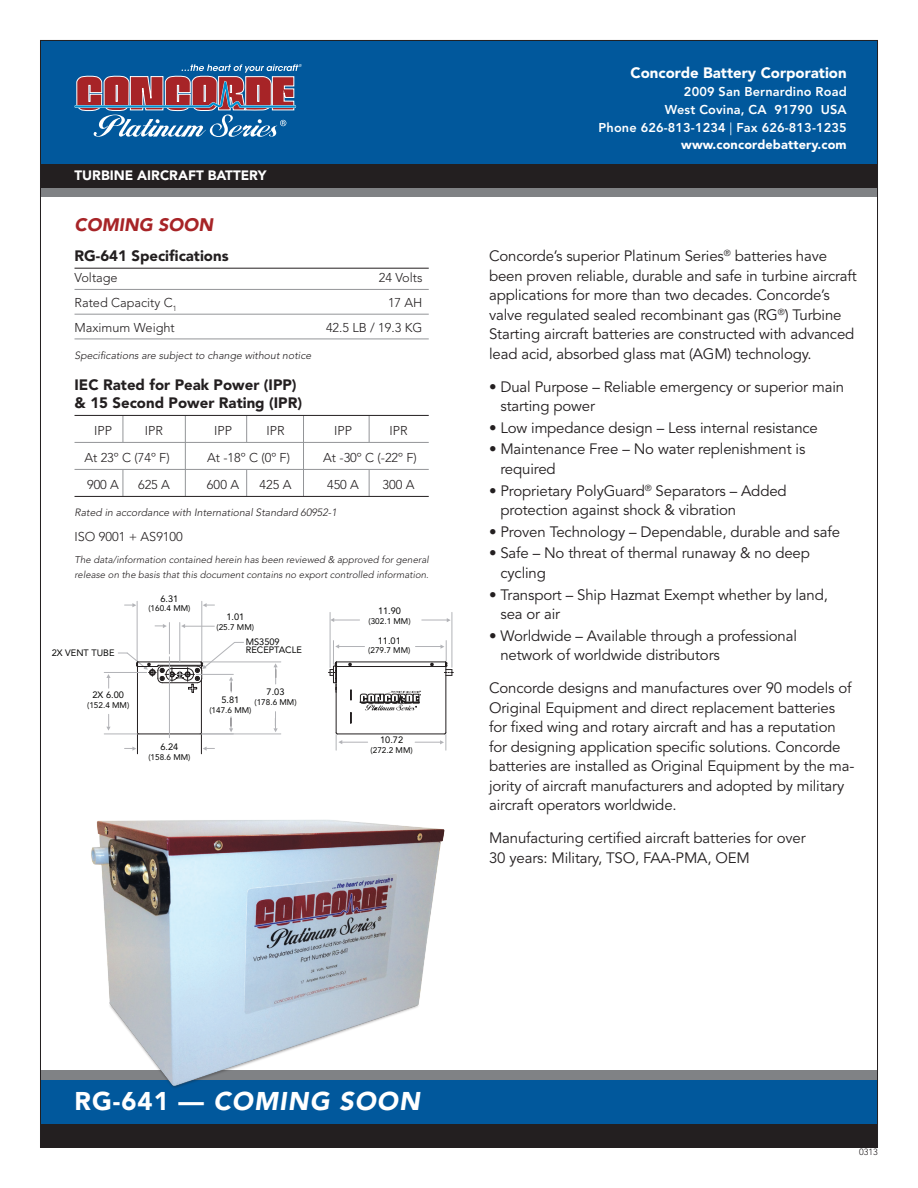
<style>
.page{position:relative;width:918px;height:1188px;background:#fff}
.page>*{position:absolute;margin:0;border:0;box-sizing:border-box;transform-origin:0 0}
.t1{font:italic 900 25.5px "Avenir LT Std";letter-spacing:.04em;color:#fff}
.t2{font:italic 900 18px "Avenir LT Std";color:#a72427}
.t3{font:15px/19.5px "Avenir LT Std";letter-spacing:-.01em;color:#231f20}
.t4{font:900 15px/18px "Avenir LT Std";color:#231f20}
.t5{font:900 15px "Avenir LT Std";color:#fff}
.t6{font:900 13.5px "Avenir LT Std";color:#fff}
.t7{font:300 12.75px "Avenir LT Std";color:#231f20}
.t8{font:800 12.75px/18px "Avenir LT Std";letter-spacing:.01em;color:#fff;text-align:right}
.t9{font:900 12.75px "Avenir LT Std";letter-spacing:.01em;color:#fff}
.t10{font:italic 300 10.5px "Avenir LT Std";color:#231f20}
.t11{font:italic 300 9.75px/15px "Avenir LT Std";color:#231f20}
.t12{font:9.15px/8.2px "Avenir LT Std";color:#050504}
.t13{font:300 9px "Avenir LT Std";color:#231f20}
.t14{font:8.25px "Avenir LT Std";color:#050504}
.s1{font-weight:400}
.s2{font-style:normal}
</style>
<div class="page">
<div style="left:41px;top:164px;width:837px;height:33px;background:#808285"></div>
<div style="left:41px;top:40px;width:837px;height:124px;background:#01589c"></div>
<div style="left:41px;top:164px;width:837px;height:23px;background:#231f20"></div>
<svg style="left:74px;top:64px;width:228px;height:73px"></svg>
<div style="left:40px;top:1071px;width:837px;height:9px;background:#808285"></div>
<div style="left:40px;top:1080px;width:837px;height:67px;background:#01589c"></div>
<div style="left:40px;top:1124px;width:837px;height:23px;background:#231f20"></div>
<hr style="left:185px;top:416px;width:1px;height:80px;background:#939598">
<hr style="left:303px;top:416px;width:1px;height:80px;background:#939598">
<svg style="left:123px;top:470px;width:1px;height:26px"></svg>
<svg style="left:246px;top:470px;width:1px;height:26px"></svg>
<svg style="left:369px;top:470px;width:1px;height:26px"></svg>
<svg style="left:123px;top:416px;width:1px;height:26px"></svg>
<svg style="left:246px;top:416px;width:1px;height:26px"></svg>
<svg style="left:369px;top:416px;width:1px;height:26px"></svg>
<hr style="left:75px;top:268px;width:354px;height:1px;background:#231f20">
<hr style="left:75px;top:289px;width:354px;height:1px;background:#939598">
<hr style="left:75px;top:314px;width:354px;height:1px;background:#939598">
<hr style="left:75px;top:339px;width:354px;height:1px;background:#939598">
<hr style="left:75px;top:415px;width:354px;height:1px;background:#231f20">
<hr style="left:75px;top:442px;width:354px;height:1px;background:#939598">
<hr style="left:75px;top:469px;width:354px;height:1px;background:#939598">
<hr style="left:75px;top:496px;width:354px;height:1px;background:#231f20">
<img style="left:40px;top:738px;width:419px;height:363px">
<svg style="left:274px;top:663px;width:4px;height:21px"></svg>
<svg style="left:274px;top:712px;width:4px;height:20px"></svg>
<svg style="left:229px;top:717px;width:4px;height:15px"></svg>
<svg style="left:106px;top:714px;width:5px;height:17px"></svg>
<svg style="left:106px;top:674px;width:5px;height:14px"></svg>
<svg style="left:422px;top:618px;width:29px;height:4px"></svg>
<svg style="left:331px;top:618px;width:29px;height:4px"></svg>
<hr style="left:137px;top:667px;width:1px;height:66px;background:#231f20">
<hr style="left:201px;top:680px;width:1px;height:53px;background:#231f20">
<svg style="left:125px;top:732px;width:89px;height:22px"></svg>
<hr style="left:104px;top:672px;width:43px;height:1px;background:#b2b3b7">
<hr style="left:104px;top:734px;width:33px;height:1px;background:#b2b3b7">
<svg style="left:328px;top:641px;width:125px;height:109px"></svg>
<hr style="left:330px;top:612px;width:1px;height:56px;background:#b2b3b7">
<hr style="left:452px;top:612px;width:1px;height:55px;background:#b2b3b7">
<hr style="left:203px;top:662px;width:78px;height:1px;background:#b2b3b7">
<hr style="left:202px;top:734px;width:79px;height:1px;background:#b2b3b7">
<hr style="left:169px;top:657px;width:1px;height:81px;background:#b2b3b7">
<svg style="left:118px;top:601px;width:126px;height:93px"></svg>
<p class="t6" style="left:75px;top:167px;width:194px">TURBINE AIRCRAFT BATTERY</p>
<p class="t2" style="left:75px;top:214px;width:140px">COMING SOON</p>
<p class="t4" style="left:75px;top:247px;width:156px">RG-641 Specifications</p>
<p class="t7" style="left:75px;top:270px;width:45px">Voltage</p>
<p class="t7" style="left:379px;top:270px;width:45px">24 Volts</p>
<p class="t7" style="left:75px;top:295px;width:104px">Rated Capacity C<sub>1</sub></p>
<p class="t7" style="left:388px;top:295px;width:36px">17 AH</p>
<p class="t7" style="left:75px;top:320px;width:102px">Maximum Weight</p>
<p class="t7" style="left:326px;top:320px;width:98px">42.5 LB / 19.3 KG</p>
<p class="t10" style="left:75px;top:349px;width:238px">Specifications are subject to change without notice</p>
<p class="t4" style="left:75px;top:376px;width:229px">IEC Rated for Peak Power (IPP) &amp; 15 Second Power Rating (IPR)</p>
<p class="t7" style="left:94px;top:423px;width:19px">IPP</p>
<p class="t7" style="left:145px;top:423px;width:20px">IPR</p>
<p class="t7" style="left:214px;top:423px;width:19px">IPP</p>
<p class="t7" style="left:266px;top:423px;width:20px">IPR</p>
<p class="t7" style="left:334px;top:423px;width:19px">IPP</p>
<p class="t7" style="left:389px;top:423px;width:20px">IPR</p>
<p class="t7" style="left:84px;top:450px;width:87px">At 23º C (74º F)</p>
<p class="t7" style="left:207px;top:450px;width:84px">At -18º C (0º F)</p>
<p class="t7" style="left:323px;top:450px;width:95px">At -30º C (-22º F)</p>
<p class="t7" style="left:87px;top:477px;width:33px">900 A</p>
<p class="t7" style="left:138px;top:477px;width:33px">625 A</p>
<p class="t7" style="left:207px;top:477px;width:34px">600 A</p>
<p class="t7" style="left:260px;top:477px;width:33px">425 A</p>
<p class="t7" style="left:327px;top:477px;width:33px">450 A</p>
<p class="t7" style="left:383px;top:477px;width:33px">300 A</p>
<p class="t10" style="left:75px;top:507px;width:264px">Rated in accordance with International Standard 60952-1</p>
<p class="t7" style="left:75px;top:529px;width:110px">ISO 9001 + AS9100</p>
<p class="t11" style="left:75px;top:552px;width:356px">The data/information contained herein has been reviewed &amp; approved for general release on the basis that this document contains no export controlled information.</p>
<p class="t12" style="left:160px;top:594px;width:19px">6.31</p>
<p class="t14" style="left:148px;top:604px;width:44px">(160.4 MM)</p>
<p class="t12" style="left:226px;top:613px;width:19px">1.01</p>
<p class="t14" style="left:216px;top:622px;width:39px">(25.7 MM)</p>
<p class="t12" style="left:52px;top:649px;width:64px">2X VENT TUBE</p>
<p class="t12" style="left:246px;top:637px;width:58px">MS3509<br>RECEPTACLE</p>
<p class="t12" style="left:92px;top:691px;width:33px">2X 6.00</p>
<p class="t14" style="left:87px;top:700px;width:44px">(152.4 MM)</p>
<p class="t12" style="left:160px;top:743px;width:19px">6.24</p>
<p class="t14" style="left:148px;top:753px;width:44px">(158.6 MM)</p>
<p class="t12" style="left:267px;top:688px;width:19px">7.03</p>
<p class="t12" style="left:221px;top:696px;width:19px">5.81</p>
<p class="t14" style="left:254px;top:697px;width:44px">(178.6 MM)</p>
<p class="t14" style="left:209px;top:705px;width:44px">(147.6 MM)</p>
<p class="t12" style="left:378px;top:607px;width:25px">11.90</p>
<p class="t14" style="left:368px;top:617px;width:44px">(302.1 MM)</p>
<p class="t12" style="left:378px;top:636px;width:25px">11.01</p>
<p class="t14" style="left:368px;top:646px;width:44px">(279.7 MM)</p>
<p class="t12" style="left:380px;top:736px;width:25px">10.72</p>
<p class="t14" style="left:371px;top:745px;width:44px">(272.2 MM)</p>
<p class="t5" style="left:630px;top:64px;width:218px">Concorde Battery Corporation</p>
<p class="t8" style="left:599px;top:83px;width:250px">2009 San Bernardino Road<br>West Covina, CA 91790 USA<br>Phone 626-813-1234 <span class="s1">|</span> Fax 626-813-1235</p>
<p class="t9" style="left:681px;top:136px;width:167px">www.concordebattery.com</p>
<p class="t3" style="left:489px;top:247px;width:369px">Concorde’s superior Platinum Series<sup>®</sup> batteries have been proven reliable, durable and safe in turbine aircraft applications for more than two decades. Concorde’s valve regulated sealed recombinant gas (RG<sup>®</sup>) Turbine Starting aircraft batteries are constructed with advanced lead acid, absorbed glass mat (AGM) technology.</p>
<p class="t3" style="left:500px;top:377px;width:345px;text-indent:-11px">• Dual Purpose – Reliable emergency or superior main starting power</p>
<p class="t3" style="left:489px;top:418px;width:330px">• Low impedance design – Less internal resistance</p>
<p class="t3" style="left:500px;top:440px;width:306px;text-indent:-11px">• Maintenance Free – No water replenishment is required</p>
<p class="t3" style="left:500px;top:481px;width:288px;text-indent:-11px">• Proprietary PolyGuard<sup>®</sup> Separators – Added protection against shock &amp; vibration</p>
<p class="t3" style="left:489px;top:522px;width:353px">• Proven Technology – Dependable, durable and safe</p>
<p class="t3" style="left:500px;top:544px;width:311px;text-indent:-11px">• Safe – No threat of thermal runaway &amp; no deep cycling</p>
<p class="t3" style="left:500px;top:585px;width:329px;text-indent:-11px">• Transport – Ship Hazmat Exempt whether by land, sea or air</p>
<p class="t3" style="left:500px;top:626px;width:298px;text-indent:-11px">• Worldwide – Available through a professional network of worldwide distributors</p>
<p class="t3" style="left:489px;top:679px;width:367px">Concorde designs and manufactures over 90 models of Original Equipment and direct replacement batteries for fixed wing and rotary aircraft and has a reputation for designing application specific solutions. Concorde batteries are installed as Original Equipment by the ma&shy;jority of aircraft manufacturers and adopted by military aircraft operators worldwide.</p>
<p class="t3" style="left:489px;top:829px;width:318px">Manufacturing certified aircraft batteries for over<br>30 years: Military, TSO, FAA-PMA, OEM</p>
<p class="t1" style="left:75px;top:1085px;width:347px"><span class="s2">RG-641 —</span> COMING SOON</p>
<p class="t13" style="left:859px;top:1146px;width:20px">0313</p>
</div>
